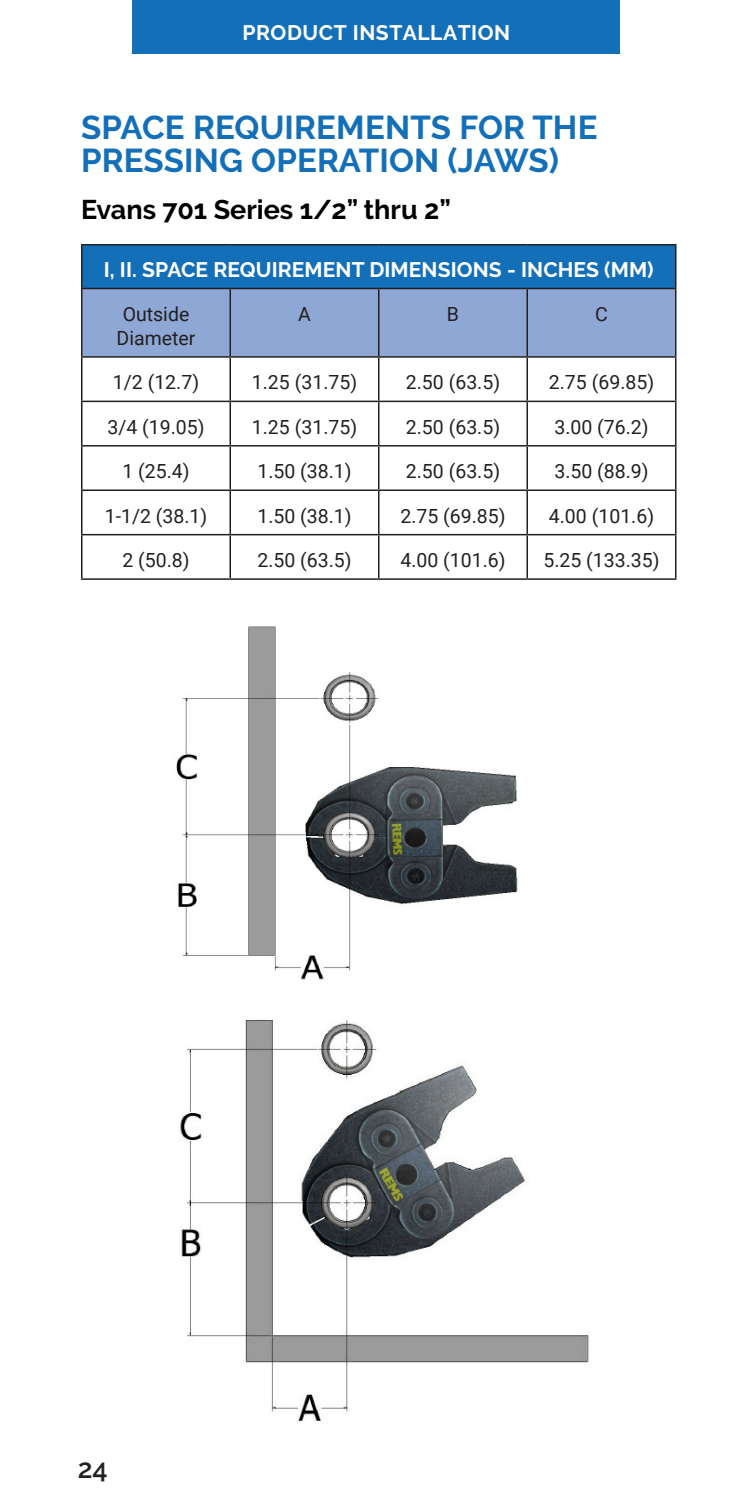
<style>
.page{position:relative;width:756px;height:1512px;background:#fff}
.page>*{position:absolute;margin:0;border:0;box-sizing:border-box;transform-origin:0 0}
.Space_After_Paragrap{font:700 33px/33px "Raleway";letter-spacing:.005em;color:#136fb8}
.Section_Sub-Headers{font:700 27px "Raleway";color:#000}
.t1{font:600 27px "Raleway";color:#231f20}
.t2{font:700 21px "Raleway";letter-spacing:.005em;color:#fff}
.t3{font:700 21px "Raleway";letter-spacing:.025em;color:#fff}
.t4{font:19.5px/24px "Roboto";color:#231f20;text-align:center}
</style>
<div class="page">
<div style="left:133px;top:0;width:487px;height:54px;background:#136fb8"></div>
<div style="left:82px;top:245px;width:594px;height:44px;background:#136fb8"></div>
<div style="left:82px;top:289px;width:593px;height:67px;background:#8ea7d5"></div>
<hr style="left:81px;top:244px;width:149px;height:2px;background:#231f20">
<hr style="left:81px;top:246px;width:1px;height:42px;background:#231f20">
<hr style="left:230px;top:244px;width:149px;height:2px;background:#231f20">
<hr style="left:379px;top:244px;width:148px;height:2px;background:#231f20">
<hr style="left:527px;top:244px;width:149px;height:2px;background:#231f20">
<hr style="left:675px;top:246px;width:1px;height:42px;background:#231f20">
<hr style="left:81px;top:288px;width:149px;height:1px;background:#231f20">
<hr style="left:81px;top:289px;width:1px;height:67px;background:#231f20">
<hr style="left:230px;top:288px;width:149px;height:1px;background:#231f20">
<hr style="left:230px;top:289px;width:1px;height:67px;background:#231f20">
<hr style="left:379px;top:288px;width:148px;height:1px;background:#231f20">
<hr style="left:378px;top:289px;width:2px;height:67px;background:#231f20">
<hr style="left:527px;top:288px;width:149px;height:1px;background:#231f20">
<hr style="left:526px;top:289px;width:2px;height:67px;background:#231f20">
<hr style="left:675px;top:289px;width:1px;height:67px;background:#231f20">
<hr style="left:81px;top:356px;width:149px;height:2px;background:#231f20">
<hr style="left:81px;top:358px;width:1px;height:43px;background:#231f20">
<hr style="left:230px;top:356px;width:149px;height:2px;background:#231f20">
<hr style="left:230px;top:358px;width:1px;height:43px;background:#231f20">
<hr style="left:379px;top:356px;width:148px;height:2px;background:#231f20">
<hr style="left:378px;top:358px;width:2px;height:43px;background:#231f20">
<hr style="left:527px;top:356px;width:149px;height:2px;background:#231f20">
<hr style="left:526px;top:358px;width:2px;height:43px;background:#231f20">
<hr style="left:675px;top:358px;width:1px;height:43px;background:#231f20">
<hr style="left:81px;top:401px;width:149px;height:1px;background:#231f20">
<hr style="left:81px;top:402px;width:1px;height:43px;background:#231f20">
<hr style="left:230px;top:401px;width:149px;height:1px;background:#231f20">
<hr style="left:230px;top:402px;width:1px;height:43px;background:#231f20">
<hr style="left:379px;top:401px;width:148px;height:1px;background:#231f20">
<hr style="left:378px;top:402px;width:2px;height:43px;background:#231f20">
<hr style="left:527px;top:401px;width:149px;height:1px;background:#231f20">
<hr style="left:526px;top:402px;width:2px;height:43px;background:#231f20">
<hr style="left:675px;top:402px;width:1px;height:43px;background:#231f20">
<hr style="left:81px;top:445px;width:149px;height:2px;background:#231f20">
<hr style="left:81px;top:447px;width:1px;height:42px;background:#231f20">
<hr style="left:230px;top:445px;width:149px;height:2px;background:#231f20">
<hr style="left:230px;top:447px;width:1px;height:42px;background:#231f20">
<hr style="left:379px;top:445px;width:148px;height:2px;background:#231f20">
<hr style="left:378px;top:447px;width:2px;height:42px;background:#231f20">
<hr style="left:527px;top:445px;width:149px;height:2px;background:#231f20">
<hr style="left:526px;top:447px;width:2px;height:42px;background:#231f20">
<hr style="left:675px;top:447px;width:1px;height:42px;background:#231f20">
<hr style="left:81px;top:489px;width:149px;height:2px;background:#231f20">
<hr style="left:81px;top:491px;width:1px;height:43px;background:#231f20">
<hr style="left:230px;top:489px;width:149px;height:2px;background:#231f20">
<hr style="left:230px;top:491px;width:1px;height:43px;background:#231f20">
<hr style="left:379px;top:489px;width:148px;height:2px;background:#231f20">
<hr style="left:378px;top:491px;width:2px;height:43px;background:#231f20">
<hr style="left:527px;top:489px;width:149px;height:2px;background:#231f20">
<hr style="left:526px;top:491px;width:2px;height:43px;background:#231f20">
<hr style="left:675px;top:491px;width:1px;height:43px;background:#231f20">
<hr style="left:81px;top:534px;width:149px;height:1px;background:#231f20">
<hr style="left:81px;top:535px;width:1px;height:43px;background:#231f20">
<hr style="left:230px;top:534px;width:149px;height:1px;background:#231f20">
<hr style="left:230px;top:535px;width:1px;height:43px;background:#231f20">
<hr style="left:379px;top:534px;width:148px;height:1px;background:#231f20">
<hr style="left:378px;top:535px;width:2px;height:43px;background:#231f20">
<hr style="left:527px;top:534px;width:149px;height:1px;background:#231f20">
<hr style="left:526px;top:535px;width:2px;height:43px;background:#231f20">
<hr style="left:675px;top:535px;width:1px;height:43px;background:#231f20">
<hr style="left:81px;top:578px;width:149px;height:2px;background:#231f20">
<hr style="left:230px;top:578px;width:149px;height:2px;background:#231f20">
<hr style="left:379px;top:578px;width:148px;height:2px;background:#231f20">
<hr style="left:527px;top:578px;width:149px;height:2px;background:#231f20">
<img style="left:176px;top:626px;width:342px;height:354px">
<img style="left:180px;top:1020px;width:409px;height:401px">
<p class="t3" style="left:243px;top:21px;width:269px">PRODUCT INSTALLATION</p>
<p class="Space_After_Paragrap" style="left:81px;top:111px;width:518px">SPACE REQUIREMENTS FOR THE<br>PRESSING OPERATION (JAWS)</p>
<p class="Section_Sub-Headers" style="left:81px;top:194px;width:371px">Evans 701 Series 1/2” thru 2”</p>
<p class="t2" style="left:104px;top:257px;width:552px">I, II. SPACE REQUIREMENT DIMENSIONS - INCHES (MM)</p>
<p class="t4" style="left:117px;top:301px;width:80px">Outside<br>Diameter</p>
<p class="t4" style="left:298px;top:301px;width:14px">A</p>
<p class="t4" style="left:447px;top:301px;width:14px">B</p>
<p class="t4" style="left:595px;top:301px;width:14px">C</p>
<p class="t4" style="left:113px;top:370px;width:88px">1/2 (12.7)</p>
<p class="t4" style="left:252px;top:370px;width:107px">1.25 (31.75)</p>
<p class="t4" style="left:406px;top:370px;width:96px">2.50 (63.5)</p>
<p class="t4" style="left:549px;top:370px;width:107px">2.75 (69.85)</p>
<p class="t4" style="left:107px;top:414px;width:99px">3/4 (19.05)</p>
<p class="t4" style="left:252px;top:414px;width:107px">1.25 (31.75)</p>
<p class="t4" style="left:406px;top:414px;width:96px">2.50 (63.5)</p>
<p class="t4" style="left:554px;top:414px;width:96px">3.00 (76.2)</p>
<p class="t4" style="left:122px;top:459px;width:69px">1 (25.4)</p>
<p class="t4" style="left:257px;top:459px;width:96px">1.50 (38.1)</p>
<p class="t4" style="left:406px;top:459px;width:96px">2.50 (63.5)</p>
<p class="t4" style="left:554px;top:459px;width:96px">3.50 (88.9)</p>
<p class="t4" style="left:105px;top:503px;width:104px">1-1/2 (38.1)</p>
<p class="t4" style="left:257px;top:503px;width:96px">1.50 (38.1)</p>
<p class="t4" style="left:400px;top:503px;width:107px">2.75 (69.85)</p>
<p class="t4" style="left:549px;top:503px;width:107px">4.00 (101.6)</p>
<p class="t4" style="left:122px;top:547px;width:69px">2 (50.8)</p>
<p class="t4" style="left:257px;top:547px;width:96px">2.50 (63.5)</p>
<p class="t4" style="left:400px;top:547px;width:107px">4.00 (101.6)</p>
<p class="t4" style="left:543px;top:547px;width:118px">5.25 (133.35)</p>
<h2 class="t1" style="left:78px;top:1453px;width:32px">24</h2>
</div>
